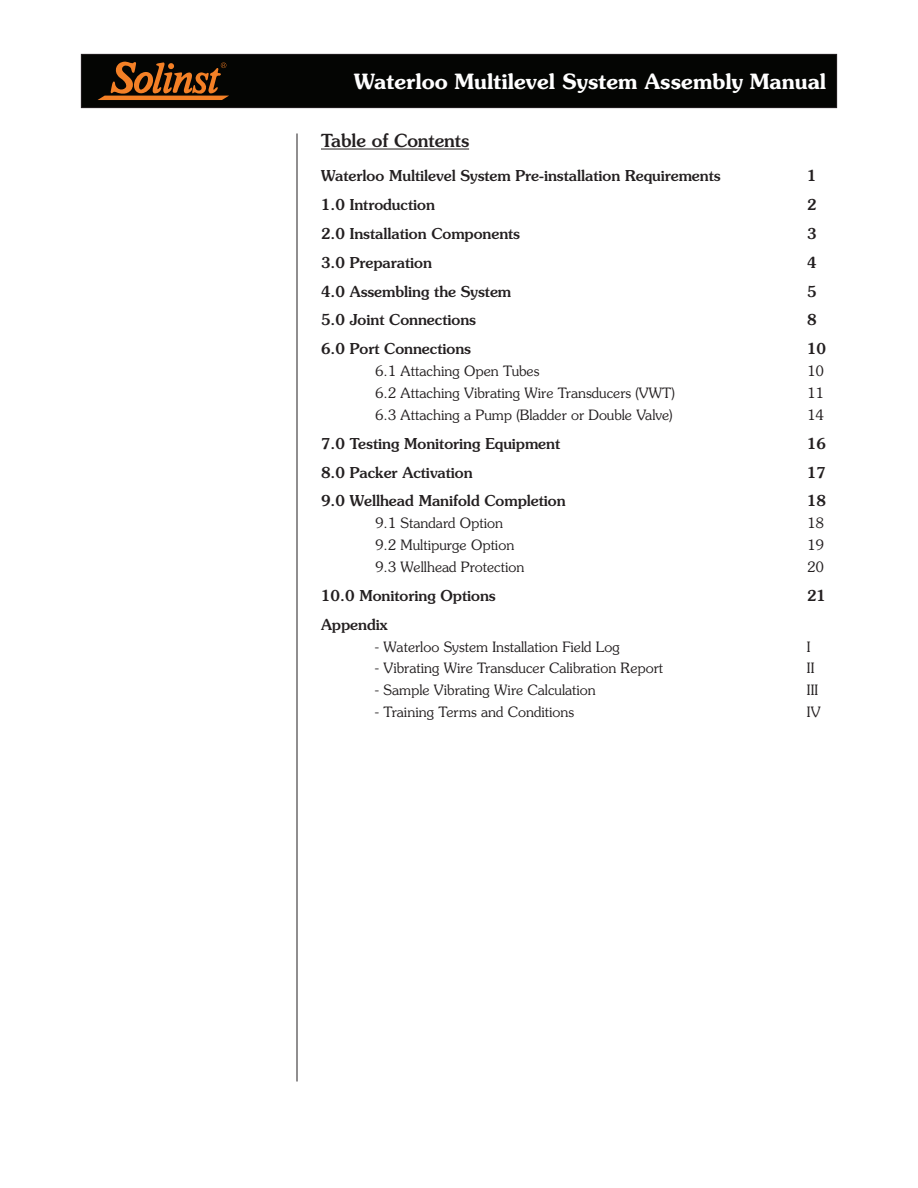
<style>
.page{position:relative;width:918px;height:1188px;background:#fff}
.page>*{position:absolute;margin:0;border:0;box-sizing:border-box;transform-origin:0 0}
.t1{font:600 21px "Souvenir Std";color:#fff}
.t2{font:500 18px "Souvenir Std";color:#231f20}
.t3{font:500 15px "Souvenir Std";color:#231f20}
.t4{font:300 14.25px "Souvenir Std";color:#231f20}
</style>
<div class="page">
<div style="left:81px;top:54px;width:756px;height:54px;background:#040503"></div>
<div style="left:81px;top:54px;width:756px;height:54px;border:1px solid #231f20"></div>
<svg style="left:98px;top:62px;width:131px;height:38px"></svg>
<hr style="left:297px;top:134px;width:1px;height:948px;background:#231f20">
<hr style="left:321px;top:149px;width:148px;height:1px;background:#231f20">
<h1 class="t1" style="left:354px;top:68px;width:474px">Waterloo Multilevel System Assembly Manual</h1>
<p class="t2" style="left:321px;top:130px;width:150px">Table of Contents</p>
<p class="t3" style="left:321px;top:167px;width:401px">Waterloo Multilevel System Pre-installation Requirements</p>
<p class="t3" style="left:807px;top:167px;width:11px">1</p>
<p class="t3" style="left:321px;top:196px;width:115px">1.0 Introduction</p>
<p class="t3" style="left:807px;top:196px;width:11px">2</p>
<p class="t3" style="left:321px;top:225px;width:201px">2.0 Installation Components</p>
<p class="t3" style="left:807px;top:225px;width:11px">3</p>
<p class="t3" style="left:321px;top:253px;width:112px">3.0 Preparation</p>
<p class="t3" style="left:807px;top:253px;width:11px">4</p>
<p class="t3" style="left:321px;top:282px;width:192px">4.0 Assembling the System</p>
<p class="t3" style="left:807px;top:282px;width:11px">5</p>
<p class="t3" style="left:321px;top:311px;width:156px">5.0 Joint Connections</p>
<p class="t3" style="left:807px;top:311px;width:11px">8</p>
<p class="t3" style="left:321px;top:340px;width:151px">6.0 Port Connections</p>
<p class="t3" style="left:807px;top:340px;width:21px">10</p>
<p class="t4" style="left:375px;top:362px;width:166px">6.1 Attaching Open Tubes</p>
<p class="t4" style="left:807px;top:362px;width:19px">10</p>
<p class="t4" style="left:375px;top:384px;width:301px">6.2 Attaching Vibrating Wire Transducers (VWT)</p>
<p class="t4" style="left:807px;top:384px;width:19px">11</p>
<p class="t4" style="left:375px;top:406px;width:299px">6.3 Attaching a Pump (Bladder or Double Valve)</p>
<p class="t4" style="left:807px;top:406px;width:19px">14</p>
<p class="t3" style="left:321px;top:434px;width:241px">7.0 Testing Monitoring Equipment</p>
<p class="t3" style="left:807px;top:434px;width:21px">16</p>
<p class="t3" style="left:321px;top:463px;width:153px">8.0 Packer Activation</p>
<p class="t3" style="left:807px;top:463px;width:21px">17</p>
<p class="t3" style="left:321px;top:492px;width:246px">9.0 Wellhead Manifold Completion</p>
<p class="t3" style="left:807px;top:492px;width:21px">18</p>
<p class="t4" style="left:375px;top:515px;width:130px">9.1 Standard Option</p>
<p class="t4" style="left:807px;top:515px;width:19px">18</p>
<p class="t4" style="left:375px;top:536px;width:141px">9.2 Multipurge Option</p>
<p class="t4" style="left:807px;top:536px;width:19px">19</p>
<p class="t4" style="left:375px;top:558px;width:151px">9.3 Wellhead Protection</p>
<p class="t4" style="left:807px;top:558px;width:19px">20</p>
<p class="t3" style="left:321px;top:586px;width:176px">10.0 Monitoring Options</p>
<p class="t3" style="left:807px;top:586px;width:21px">21</p>
<p class="t3" style="left:321px;top:615px;width:68px">Appendix</p>
<p class="t4" style="left:375px;top:638px;width:246px">- Waterloo System Installation Field Log</p>
<p class="t4" style="left:807px;top:638px;width:5px">I</p>
<p class="t4" style="left:375px;top:660px;width:290px">- Vibrating Wire Transducer Calibration Report</p>
<p class="t4" style="left:807px;top:660px;width:9px">II</p>
<p class="t4" style="left:375px;top:682px;width:222px">- Sample Vibrating Wire Calculation</p>
<p class="t4" style="left:807px;top:682px;width:13px">III</p>
<p class="t4" style="left:375px;top:704px;width:201px">- Training Terms and Conditions</p>
<p class="t4" style="left:807px;top:704px;width:15px">IV</p>
</div>
